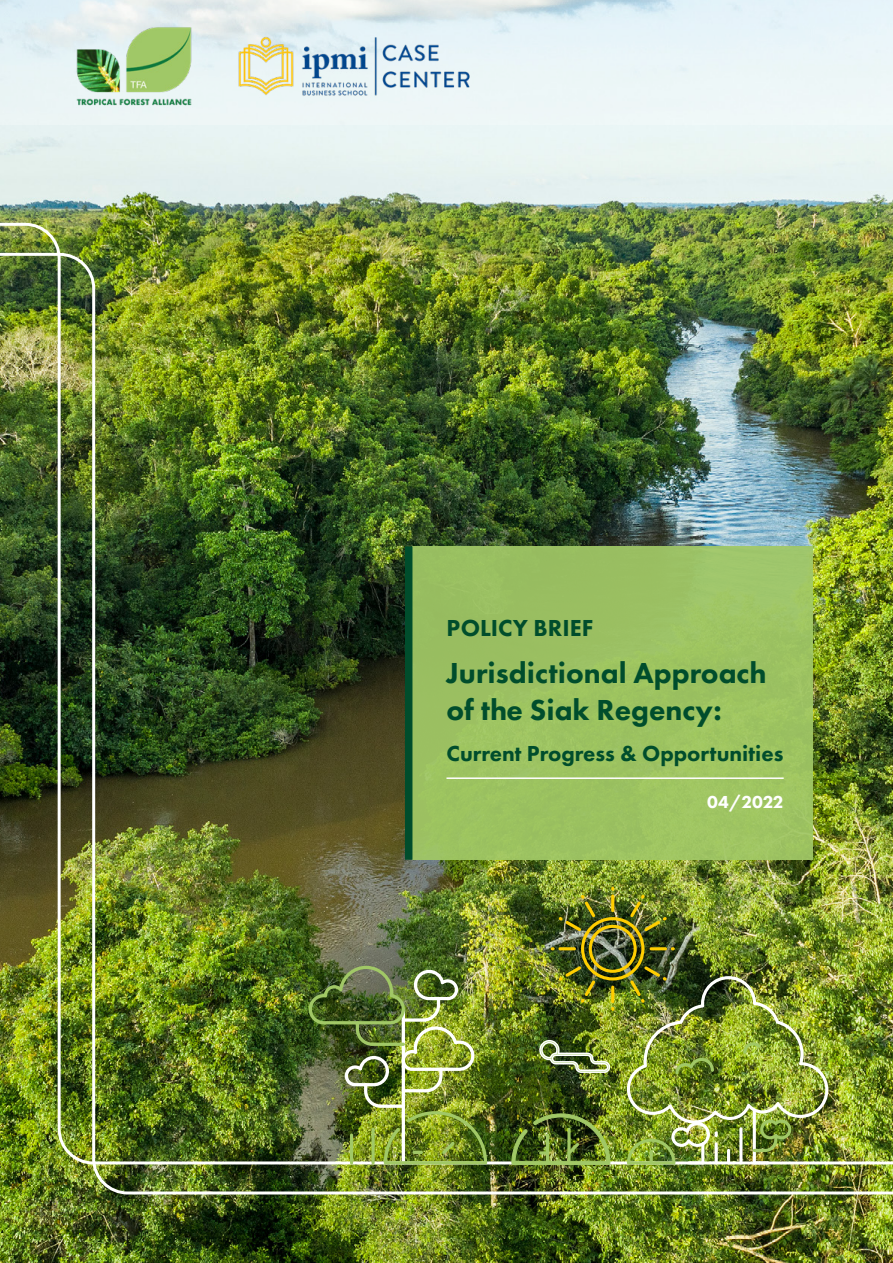
<style>
.page{position:relative;width:893px;height:1263px;background:#fff}
.page>*{position:absolute;margin:0;border:0;box-sizing:border-box;transform-origin:0 0}
.t1{font:800 30px "Futura PT";color:#004d2c}
.t2{font:800 24px "Futura PT";color:#004d2c}
.t3{font:800 22.5px "Futura PT";color:#004d2c}
.t4{font:800 18px "Futura PT";letter-spacing:-.005em;color:#fff}
</style>
<div class="page">
<img style="left:0;top:124px;width:893px;height:1139px">
<img style="left:0;top:223px;width:523px;height:30px">
<img style="left:0;top:253px;width:893px;height:941px">
<img style="left:309px;top:966px;width:178px;height:198px">
<img style="left:511px;top:887px;width:317px;height:278px">
<svg style="left:0;top:0;width:893px;height:124px;background:#e8f3f5"></svg>
<img style="left:64px;top:19px;width:141px;height:95px">
<img style="left:235px;top:33px;width:240px;height:67px">
<div style="left:412px;top:546px;width:401px;height:314px;background:#a1c866"></div>
<div style="left:405px;top:546px;width:7px;height:314px;background:#004d2c"></div>
<hr style="left:446px;top:777px;width:338px;height:2px;background:#fff">
<p class="t2" style="left:446px;top:613px;width:148px">POLICY BRIEF</p>
<p class="t1" style="left:446px;top:654px;width:322px">Jurisdictional Approach</p>
<p class="t1" style="left:446px;top:691px;width:277px">of the Siak Regency:</p>
<p class="t3" style="left:446px;top:739px;width:339px">Current Progress &amp; Opportunities</p>
<p class="t4" style="left:707px;top:791px;width:78px">04/2022</p>
</div>
